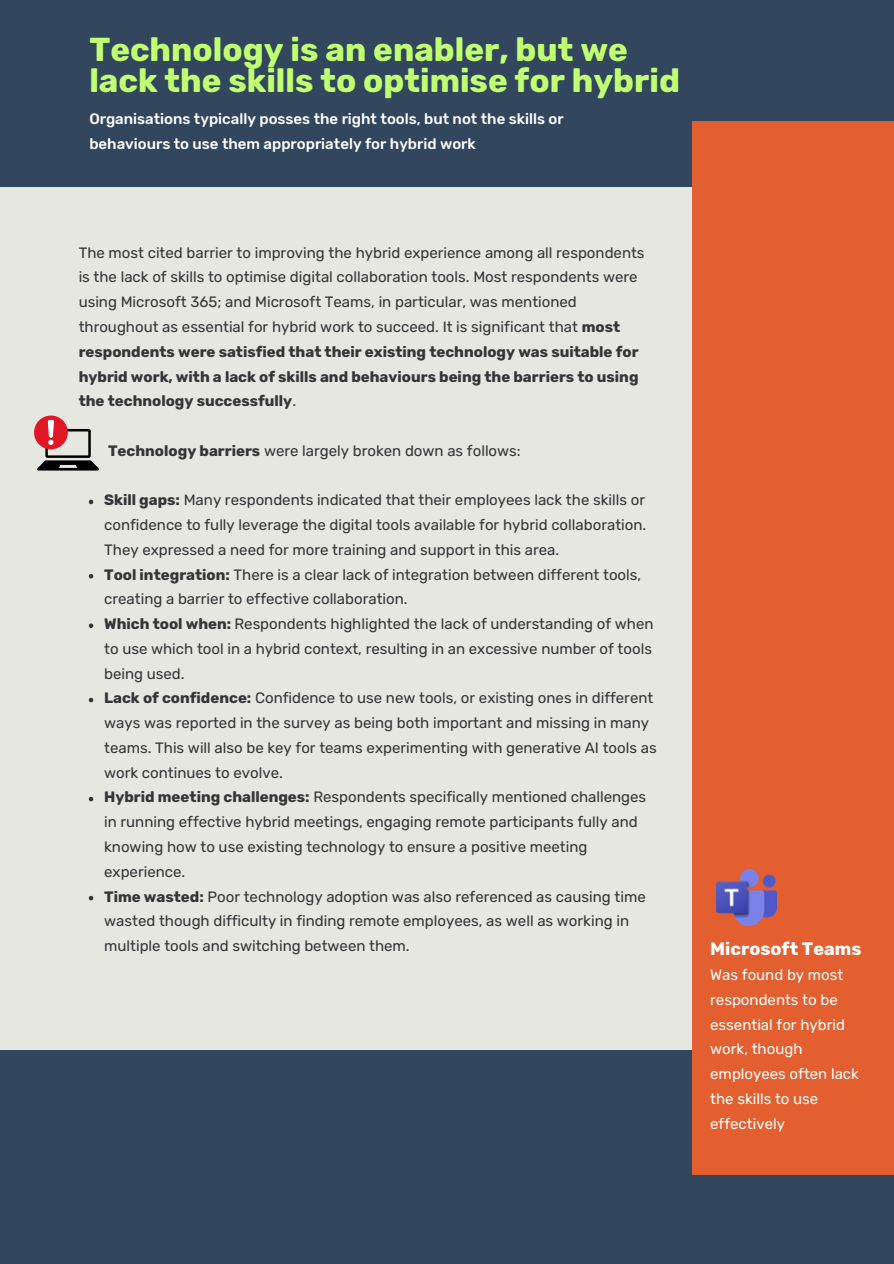
<style>
.page{position:relative;width:894px;height:1264px;background:#fff}
.page>*{position:absolute;margin:0;border:0;box-sizing:border-box;transform-origin:0 0}
.t1{font:700 33px/31.5px "Rubik";color:#c1ff72}
.t2{font:700 18px "Rubik";color:#fff}
.t3{font:15px/24.8px "Rubik";color:#353537}
.t4{font:500 15px/24.8px "Rubik";color:#fff}
.t5{font:15px/24.8px "Rubik";color:#fff}
.s1{font-weight:700}
</style>
<div class="page">
<div style="left:0;top:0;width:893px;height:1263px;background:#32465e"></div>
<div style="left:0;top:187px;width:715px;height:862px;background:#e6e7e1"></div>
<div style="left:691px;top:121px;width:202px;height:1053px;background:#e35f2f"></div>
<img style="left:716px;top:869px;width:60px;height:56px">
<svg style="left:89px;top:499px;width:4px;height:5px"></svg>
<svg style="left:89px;top:574px;width:4px;height:4px"></svg>
<svg style="left:89px;top:623px;width:4px;height:5px"></svg>
<svg style="left:89px;top:697px;width:4px;height:5px"></svg>
<svg style="left:89px;top:796px;width:4px;height:5px"></svg>
<svg style="left:89px;top:895px;width:4px;height:5px"></svg>
<svg style="left:34px;top:415px;width:34px;height:34px"></svg>
<svg style="left:37px;top:420px;width:62px;height:50px"></svg>
<p class="t1" style="left:89px;top:34px;width:592px">Technology is an enabler, but we lack the skills to optimise for hybrid</p>
<p class="t4" style="left:89px;top:106px;width:475px">Organisations typically posses the right tools, but not the skills or behaviours to use them appropriately for hybrid work</p>
<h1 class="t3" style="left:79px;top:240px;width:567px">The most cited barrier to improving the hybrid experience among all respondents is the lack of skills to optimise digital collaboration tools. Most respondents were using Microsoft 365; and Microsoft Teams, in particular, was mentioned throughout as essential for hybrid work to succeed. It is significant that <span class="s1">most respondents were satisfied that their existing technology was suitable for hybrid work, with a lack of skills and behaviours being the barriers to using the technology successfully</span>.</h1>
<h2 class="t3" style="left:108px;top:438px;width:414px"><span class="s1">Technology barriers</span> were largely broken down as follows:</h2>
<p class="t3" style="left:104px;top:488px;width:543px;text-align:justify"><span class="s1">Skill gaps:</span> Many respondents indicated that their employees lack the skills or confidence to fully leverage the digital tools available for hybrid collaboration.<br>They expressed a need for more training and support in this area.</p>
<p class="t3" style="left:104px;top:562px;width:538px"><span class="s1">Tool integration:</span> There is a clear lack of integration between different tools, creating a barrier to effective collaboration.</p>
<p class="t3" style="left:104px;top:611px;width:550px;text-align:justify"><span class="s1">Which tool when:</span> Respondents highlighted the lack of understanding of when to use which tool in a hybrid context, resulting in an excessive number of tools being used.</p>
<p class="t3" style="left:104px;top:686px;width:554px"><span class="s1">Lack of confidence:</span> Confidence to use new tools, or existing ones in different ways was reported in the survey as being both important and missing in many teams. This will also be key for teams experimenting with generative AI tools as work continues to evolve.</p>
<p class="t3" style="left:104px;top:785px;width:543px"><span class="s1">Hybrid meeting challenges:</span> Respondents specifically mentioned challenges in running effective hybrid meetings, engaging remote participants fully and knowing how to use existing technology to ensure a positive meeting experience.</p>
<p class="t3" style="left:104px;top:884px;width:543px"><span class="s1">Time wasted:</span> Poor technology adoption was also referenced as causing time wasted though difficulty in finding remote employees, as well as working in multiple tools and switching between them.</p>
<p class="t2" style="left:710px;top:938px;width:153px">Microsoft Teams</p>
<p class="t5" style="left:710px;top:962px;width:150px">Was found by most respondents to be essential for hybrid work, though employees often lack the skills to use effectively</p>
</div>
